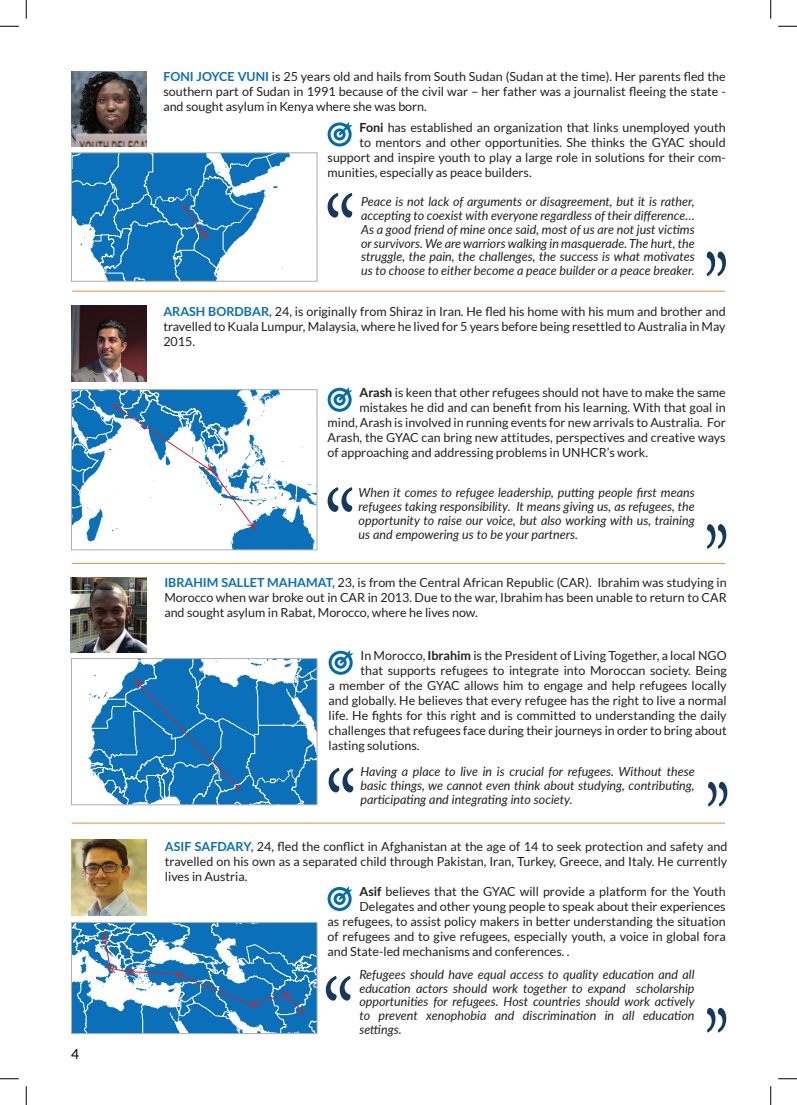
<style>
.page{position:relative;width:797px;height:1105px;background:#fff}
.page>*{position:absolute;margin:0;border:0;box-sizing:border-box;transform-origin:0 0}
.t1{font:13.75px "Lato";color:#000001}
.t2{font:12.5px/15px "Lato";color:#231f20;text-align:justify}
.t3{font:italic 12.5px/13.8px "Lato";color:#231f20;text-align:justify}
.s1{font-weight:700;color:#0970b9}
.s2{font-weight:700}
</style>
<div class="page">
<svg style="left:327px;top:487px;width:25px;height:25px"></svg>
<svg style="left:707px;top:524px;width:19px;height:25px"></svg>
<svg style="left:327px;top:387px;width:25px;height:25px"></svg>
<hr style="left:72px;top:291px;width:653px;height:1px;background:#e58f40">
<hr style="left:72px;top:563px;width:653px;height:1px;background:#e58f40">
<svg style="left:328px;top:768px;width:25px;height:24px"></svg>
<svg style="left:708px;top:782px;width:19px;height:25px"></svg>
<hr style="left:72px;top:823px;width:653px;height:1px;background:#e58f40">
<svg style="left:326px;top:976px;width:24px;height:25px"></svg>
<svg style="left:707px;top:1008px;width:19px;height:25px"></svg>
<svg style="left:327px;top:886px;width:25px;height:25px"></svg>
<img style="left:71px;top:71px;width:76px;height:76px">
<svg style="left:327px;top:193px;width:25px;height:25px"></svg>
<svg style="left:706px;top:252px;width:20px;height:24px"></svg>
<svg style="left:327px;top:122px;width:25px;height:24px"></svg>
<img style="left:71px;top:306px;width:76px;height:76px">
<img style="left:71px;top:577px;width:75px;height:76px">
<svg style="left:328px;top:650px;width:25px;height:25px"></svg>
<img style="left:71px;top:840px;width:76px;height:75px">
<svg style="left:71px;top:153px;width:246px;height:128px"></svg>
<svg style="left:71px;top:389px;width:246px;height:161px"></svg>
<svg style="left:71px;top:659px;width:246px;height:146px"></svg>
<svg style="left:71px;top:922px;width:247px;height:111px"></svg>
<svg style="left:0;top:25px;width:19px;height:2px"></svg>
<svg style="left:778px;top:25px;width:19px;height:2px"></svg>
<svg style="left:0;top:1078px;width:19px;height:1px"></svg>
<svg style="left:778px;top:1078px;width:19px;height:1px"></svg>
<svg style="left:25px;top:0;width:2px;height:19px"></svg>
<svg style="left:25px;top:1086px;width:2px;height:19px"></svg>
<svg style="left:770px;top:0;width:1px;height:19px"></svg>
<svg style="left:770px;top:1086px;width:1px;height:19px"></svg>
<p class="t1" style="left:71px;top:1046px;width:9px">4</p>
<p class="t2" style="left:163px;top:69px;width:564px"><span class="s1">FONI JOYCE VUNI</span> is 25 years old and hails from South Sudan (Sudan at the time). Her parents fled the southern part of Sudan in 1991 because of the civil war – her father was a journalist fleeing the state - and sought asylum in Kenya where she was born.</p>
<p class="t2" style="left:359px;top:120px;width:368px"><span class="s2">Foni</span> has established an organization that links unemployed youth</p>
<p class="t2" style="left:359px;top:135px;width:368px">to mentors and other opportunities. She thinks the GYAC should</p>
<p class="t2" style="left:327px;top:150px;width:399px">support and inspire youth to play a large role in solutions for their com-</p>
<p class="t2" style="left:327px;top:165px;width:206px">munities, especially as peace builders.</p>
<p class="t3" style="left:361px;top:194px;width:335px">Peace is not lack of arguments or disagreement, but it is rather, accepting to coexist with everyone regardless of their difference… As a good friend of mine once said, most of us are not just victims or survivors. We are warriors walking in masquerade. The hurt, the struggle, the pain, the challenges, the success is what motivates us to choose to either become a peace builder or a peace breaker.</p>
<p class="t2" style="left:163px;top:304px;width:564px"><span class="s1">ARASH BORDBAR,</span> 24, is originally from Shiraz in Iran. He fled his home with his mum and brother and travelled to Kuala Lumpur, Malaysia, where he lived for 5 years before being resettled to Australia in May 2015.</p>
<p class="t2" style="left:359px;top:385px;width:368px"><span class="s2">Arash</span> is keen that other refugees should not have to make the same</p>
<p class="t2" style="left:359px;top:400px;width:368px">mistakes he did and can benefit from his learning. With that goal in</p>
<p class="t2" style="left:327px;top:415px;width:399px">mind, Arash is involved in running events for new arrivals to Australia. For</p>
<p class="t2" style="left:327px;top:430px;width:399px">Arash, the GYAC can bring new attitudes, perspectives and creative ways</p>
<p class="t2" style="left:327px;top:445px;width:322px">of approaching and addressing problems in UNHCR’s work.</p>
<p class="t3" style="left:358px;top:485px;width:337px">When it comes to refugee leadership, putting people first means refugees taking responsibility. It means giving us, as refugees, the opportunity to raise our voice, but also working with us, training us and empowering us to be your partners.</p>
<p class="t2" style="left:164px;top:575px;width:564px"><span class="s1">IBRAHIM SALLET MAHAMAT,</span> 23, is from the Central African Republic (CAR). Ibrahim was studying in Morocco when war broke out in CAR in 2013. Due to the war, Ibrahim has been unable to return to CAR and sought asylum in Rabat, Morocco, where he lives now.</p>
<p class="t2" style="left:360px;top:648px;width:368px">In Morocco, <span class="s2">Ibrahim</span> is the President of Living Together, a local NGO</p>
<p class="t2" style="left:360px;top:663px;width:368px">that supports refugees to integrate into Moroccan society. Being</p>
<p class="t2" style="left:328px;top:678px;width:399px">a member of the GYAC allows him to engage and help refugees locally</p>
<p class="t2" style="left:328px;top:693px;width:399px">and globally. He believes that every refugee has the right to live a normal</p>
<p class="t2" style="left:328px;top:708px;width:399px">life. He fights for this right and is committed to understanding the daily</p>
<p class="t2" style="left:328px;top:723px;width:399px">challenges that refugees face during their journeys in order to bring about</p>
<p class="t2" style="left:328px;top:738px;width:92px">lasting solutions.</p>
<p class="t3" style="left:360px;top:764px;width:336px">Having a place to live in is crucial for refugees. Without these basic things, we cannot even think about studying, contributing, participating and integrating into society.</p>
<p class="t2" style="left:165px;top:839px;width:564px"><span class="s1">ASIF SAFDARY,</span> 24, fled the conflict in Afghanistan at the age of 14 to seek protection and safety and travelled on his own as a separated child through Pakistan, Iran, Turkey, Greece, and Italy. He currently lives in Austria.</p>
<p class="t2" style="left:359px;top:884px;width:368px"><span class="s2">Asif</span> believes that the GYAC will provide a platform for the Youth</p>
<p class="t2" style="left:359px;top:899px;width:368px">Delegates and other young people to speak about their experiences</p>
<p class="t2" style="left:327px;top:914px;width:399px">as refugees, to assist policy makers in better understanding the situation</p>
<p class="t2" style="left:327px;top:929px;width:399px">of refugees and to give refugees, especially youth, a voice in global fora</p>
<p class="t2" style="left:327px;top:944px;width:243px">and State-led mechanisms and conferences. .</p>
<p class="t3" style="left:359px;top:967px;width:337px">Refugees should have equal access to quality education and all education actors should work together to expand scholarship opportunities for refugees. Host countries should work actively to prevent xenophobia and discrimination in all education settings.</p>
</div>
